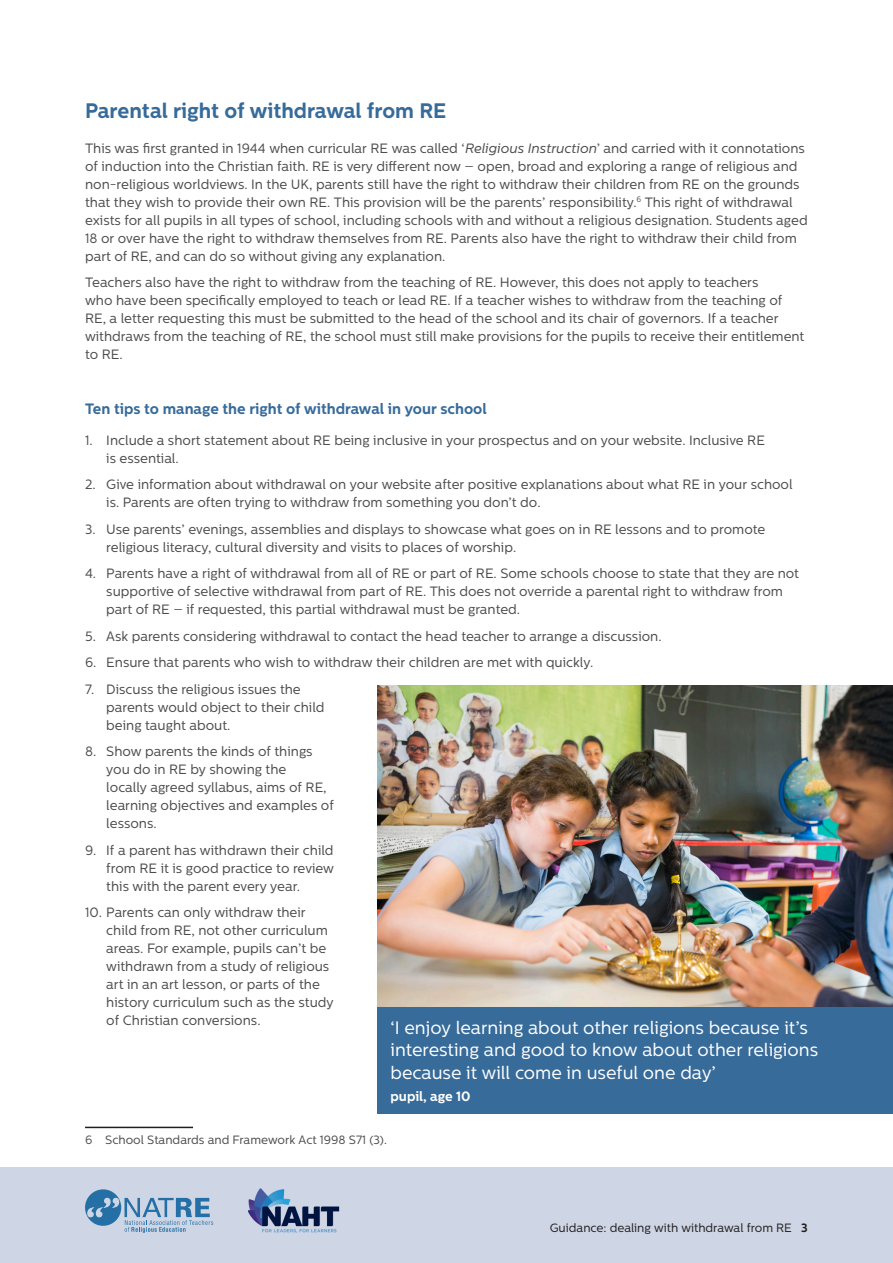
<style>
.page{position:relative;width:893px;height:1263px;background:#fff}
.page>*{position:absolute;margin:0;border:0;box-sizing:border-box;transform-origin:0 0}
.Heading_1{font:700 21px "Centrale Sans";color:#376b9a}
.t1{font:18px/22.5px "Centrale Sans";color:#fff}
.t2{font:700 15px "Centrale Sans";color:#376b9a}
.t3{font:13.5px/18px "Centrale Sans";color:#4b4c4d}
.t4{font:700 13.5px "Centrale Sans";color:#fff}
.t5{font:12px "Centrale Sans";color:#4b4c4d}
.t6{font:12px "Centrale Sans";color:#231f20}
.s1{font-style:italic}
.s2{font-weight:700}
</style>
<div class="page">
<hr style="left:85px;top:1127px;width:108px;height:1px;background:#231f20">
<div style="left:0;top:1167px;width:893px;height:96px;background:#ced5e4"></div>
<img style="left:248px;top:1188px;width:92px;height:45px">
<svg style="left:85px;top:1189px;width:36px;height:37px"></svg>
<svg style="left:125px;top:1198px;width:88px;height:35px"></svg>
<svg style="left:87px;top:1198px;width:32px;height:19px"></svg>
<img style="left:378px;top:685px;width:515px;height:322px">
<div style="left:378px;top:1007px;width:515px;height:106px;background:#376b9a"></div>
<p class="Heading_1" style="left:85px;top:98px;width:363px">Parental right of withdrawal from RE</p>
<p class="t3" style="left:85px;top:139px;width:724px">This was first granted in 1944 when curricular RE was called ‘<span class="s1">Religious Instruction</span>’ and carried with it connotations of induction into the Christian faith. RE is very different now – open, broad and exploring a range of religious and non-religious worldviews. In the UK, parents still have the right to withdraw their children from RE on the grounds that they wish to provide their own RE. This provision will be the parents’ responsibility.<sup>6</sup> This right of withdrawal exists for all pupils in all types of school, including schools with and without a religious designation. Students aged 18 or over have the right to withdraw themselves from RE. Parents also have the right to withdraw their child from part of RE, and can do so without giving any explanation.</p>
<p class="t3" style="left:85px;top:274px;width:721px">Teachers also have the right to withdraw from the teaching of RE. However, this does not apply to teachers<br>who have been specifically employed to teach or lead RE. If a teacher wishes to withdraw from the teaching of RE, a letter requesting this must be submitted to the head of the school and its chair of governors. If a teacher withdraws from the teaching of RE, the school must still make provisions for the pupils to receive their entitlement to RE.</p>
<p class="t2" style="left:85px;top:400px;width:403px">Ten tips to manage the right of withdrawal in your school</p>
<p class="t3" style="left:106px;top:431px;width:660px;text-indent:-21px">1. Include a short statement about RE being inclusive in your prospectus and on your website. Inclusive RE is essential.</p>
<p class="t3" style="left:106px;top:475px;width:688px;text-indent:-21px">2. Give information about withdrawal on your website after positive explanations about what RE in your school is. Parents are often trying to withdraw from something you don’t do.</p>
<p class="t3" style="left:106px;top:520px;width:661px;text-indent:-21px">3. Use parents’ evenings, assemblies and displays to showcase what goes on in RE lessons and to promote religious literacy, cultural diversity and visits to places of worship.</p>
<p class="t3" style="left:106px;top:564px;width:694px;text-indent:-21px">4. Parents have a right of withdrawal from all of RE or part of RE. Some schools choose to state that they are not supportive of selective withdrawal from part of RE. This does not override a parental right to withdraw from part of RE – if requested, this partial withdrawal must be granted.</p>
<p class="t3" style="left:85px;top:627px;width:578px">5. Ask parents considering withdrawal to contact the head teacher to arrange a discussion.</p>
<p class="t3" style="left:85px;top:653px;width:510px">6. Ensure that parents who wish to withdraw their children are met with quickly.</p>
<p class="t3" style="left:106px;top:680px;width:220px;text-indent:-21px">7. Discuss the religious issues the parents would object to their child being taught about.</p>
<p class="t3" style="left:106px;top:742px;width:229px;text-indent:-21px">8. Show parents the kinds of things you do in RE by showing the<br>locally agreed syllabus, aims of RE, learning objectives and examples of lessons.</p>
<p class="t3" style="left:106px;top:841px;width:229px;text-align:justify;text-indent:-21px">9. If a parent has withdrawn their child from RE it is good practice to review this with the parent every year.</p>
<p class="t3" style="left:106px;top:903px;width:229px;text-indent:-21px">10. Parents can only withdraw their child from RE, not other curriculum areas. For example, pupils can’t be withdrawn from a study of religious art in an art lesson, or parts of the history curriculum such as the study of Christian conversions.</p>
<p class="t1" style="left:390px;top:1016px;width:429px">‘I enjoy learning about other religions because it’s interesting and good to know about other religions because it will come in useful one day’</p>
<p class="t4" style="left:390px;top:1088px;width:82px">pupil, age 10</p>
<p class="t5" style="left:85px;top:1133px;width:303px">6 School Standards and Framework Act 1998 S71 (3).</p>
<p class="t6" style="left:550px;top:1221px;width:260px">Guidance: dealing with withdrawal from RE <span class="s2">3</span></p>
</div>
